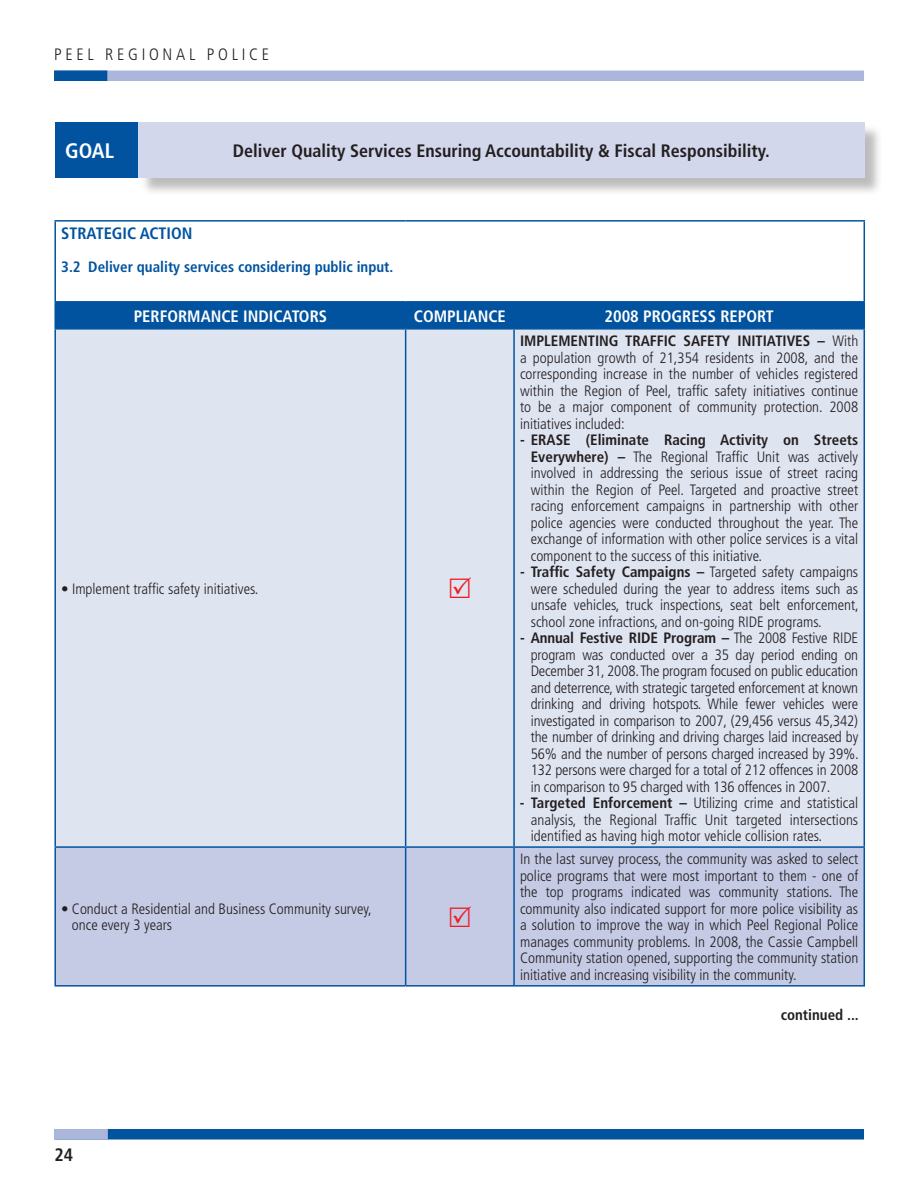
<style>
.page{position:relative;width:918px;height:1188px;background:#fff}
.page>*{position:absolute;margin:0;border:0;box-sizing:border-box;transform-origin:0 0}
.t1{font:700 condensed 21px "Frutiger";color:#fff}
.t2{font:700 condensed 18px "Frutiger";color:#231f20}
.t3{font:700 condensed 16.5px "Frutiger";color:#fff}
.t4{font:300 condensed 16.5px "Frutiger";letter-spacing:.225em;color:#231f20}
.t5{font:700 condensed 16.5px "Frutiger";color:#0153a0}
.t6{font:300 condensed 15px/16.5px "Frutiger";color:#231f20;text-align:justify}
.t7{font:700 condensed 15px "Frutiger";color:#0153a0}
.t8{font:700 condensed 15px "Frutiger";letter-spacing:-.01em;color:#231f20}
.s1{font-weight:700}
</style>
<div class="page">
<div style="left:54px;top:71px;width:810px;height:10px;background:#abb7da"></div>
<div style="left:54px;top:71px;width:53px;height:10px;background:#0153a0"></div>
<div style="left:55px;top:1129px;width:809px;height:11px;background:#0153a0"></div>
<div style="left:55px;top:1129px;width:53px;height:10px;background:#abb7da"></div>
<div style="left:56px;top:330px;width:808px;height:516px;background:#dfe4f1"></div>
<div style="left:56px;top:848px;width:808px;height:137px;background:#c5cbe5"></div>
<hr style="left:54px;top:303px;width:2px;height:25px;background:#0153a0">
<div style="left:56px;top:303px;width:809px;height:25px;background:#0153a0"></div>
<hr style="left:54px;top:328px;width:352px;height:2px;background:#0153a0">
<hr style="left:54px;top:330px;width:2px;height:516px;background:#0153a0">
<hr style="left:406px;top:328px;width:108px;height:2px;background:#0153a0">
<hr style="left:405px;top:330px;width:1px;height:516px;background:#0153a0">
<hr style="left:514px;top:328px;width:351px;height:2px;background:#0153a0">
<hr style="left:513px;top:330px;width:2px;height:516px;background:#0153a0">
<hr style="left:864px;top:330px;width:1px;height:516px;background:#0153a0">
<hr style="left:54px;top:220px;width:352px;height:2px;background:#0153a0">
<hr style="left:54px;top:222px;width:2px;height:79px;background:#0153a0">
<hr style="left:406px;top:220px;width:108px;height:2px;background:#0153a0">
<hr style="left:514px;top:220px;width:351px;height:2px;background:#0153a0">
<hr style="left:864px;top:222px;width:1px;height:79px;background:#0153a0">
<hr style="left:54px;top:301px;width:352px;height:2px;background:#0153a0">
<hr style="left:406px;top:301px;width:108px;height:2px;background:#0153a0">
<hr style="left:514px;top:301px;width:351px;height:2px;background:#0153a0">
<hr style="left:54px;top:846px;width:352px;height:2px;background:#0153a0">
<hr style="left:54px;top:848px;width:2px;height:137px;background:#0153a0">
<hr style="left:406px;top:846px;width:108px;height:2px;background:#0153a0">
<hr style="left:405px;top:848px;width:1px;height:137px;background:#0153a0">
<hr style="left:514px;top:846px;width:351px;height:2px;background:#0153a0">
<hr style="left:513px;top:848px;width:2px;height:137px;background:#0153a0">
<hr style="left:864px;top:848px;width:1px;height:137px;background:#0153a0">
<hr style="left:54px;top:985px;width:352px;height:2px;background:#0153a0">
<hr style="left:406px;top:985px;width:108px;height:2px;background:#0153a0">
<hr style="left:514px;top:985px;width:351px;height:2px;background:#0153a0">
<div style="left:140px;top:124px;width:743px;height:72px;background:#231f20;opacity:.3"></div>
<div style="left:138px;top:122px;width:726px;height:55px;background:#d2d7eb"></div>
<div style="left:55px;top:122px;width:83px;height:55px;background:#0153a0"></div>
<svg style="left:450px;top:577px;width:21px;height:21px"></svg>
<svg style="left:450px;top:906px;width:21px;height:21px"></svg>
<p class="t4" style="left:54px;top:45px;width:217px">PEEL REGIONAL POLICE</p>
<h1 class="t1" style="left:65px;top:138px;width:49px">GOAL</h1>
<p class="t2" style="left:233px;top:140px;width:538px">Deliver Quality Services Ensuring Accountability &amp; Fiscal Responsibility.</p>
<p class="t5" style="left:61px;top:224px;width:115px">STRATEGI C ACTION</p>
<p class="t7" style="left:61px;top:258px;width:334px">3.2 Deliver quality services considering public input.</p>
<p class="t3" style="left:134px;top:306px;width:195px">PERFORMANCE INDICATORS</p>
<p class="t3" style="left:414px;top:306px;width:93px">COMPLIANCE</p>
<p class="t3" style="left:605px;top:306px;width:171px">2008 PROGRESS REPORT</p>
<p class="t6" style="left:61px;top:580px;width:199px">• Implement traffic safety initiatives.</p>
<p class="t6" style="left:72px;top:901px;width:301px;text-indent:-11px">• Conduct a Residential and Business Community survey, once every 3 years</p>
<p class="t2" style="left:55px;top:1144px;width:20px">24</p>
<p class="t6" style="left:520px;top:333px;width:340px"><span class="s1">Implementing Traffic Safety Initiatives –</span> With a population growth of 21,354 residents in 2008, and the corresponding increase in the number of vehicles registered within the Region of Peel, traffic safety initiatives continue to be a major component of community protection. 2008 initiatives included:</p>
<p class="t6" style="left:531px;top:432px;width:329px;text-indent:-11px"><span class="s1">- ERASE (Eliminate Racing Activity on Streets Everywhere) –</span> The Regional Traffic Unit was actively involved in addressing the serious issue of street racing within the Region of Peel. Targeted and proactive street racing enforcement campaigns in partnership with other police agencies were conducted throughout the year. The exchange of information with other police services is a vital component to the success of this initiative.</p>
<p class="t6" style="left:531px;top:564px;width:330px;text-indent:-11px"><span class="s1">- Traffic Safety Campaigns –</span> Targeted safety campaigns were scheduled during the year to address items such as unsafe vehicles, truck inspections, seat belt enforcement, school zone infractions, and on-going RIDE programs.</p>
<p class="t8" style="left:520px;top:629px;width:117px">- Annual Festive RIDE</p>
<p class="t6" style="left:531px;top:630px;width:329px;text-indent:133px"><span class="s1">Program –</span> The 2008 Festive RIDE program was conducted over a 35 day period ending on December 31, 2008. The program focused on public education and deterrence, with strategic targeted enforcement at known drinking and driving hotspots. While fewer vehicles were investigated in comparison to 2007, (29,456 versus 45,342) the number of drinking and driving charges laid increased by 56% and the number of persons charged increased by 39%.<br>132 persons were charged for a total of 212 offences in 2008 in comparison to 95 charged with 136 offences in 2007.</p>
<p class="t6" style="left:531px;top:795px;width:329px;text-indent:-11px"><span class="s1">- Targeted Enforcement –</span> Utilizing crime and statistical analysis, the Regional Traffic Unit targeted intersections identified as having high motor vehicle collision rates.</p>
<p class="t6" style="left:520px;top:851px;width:340px">In the last survey process, the community was asked to select police programs that were most important to them - one of the top programs indicated was community stations. The community also indicated support for more police visibility as a solution to improve the way in which Peel Regional Police manages community problems. In 2008, the Cassie Campbell Community station opened, supporting the community station initiative and increasing visibility in the community.</p>
<p class="t8" style="left:781px;top:1005px;width:80px">continued ...</p>
</div>
